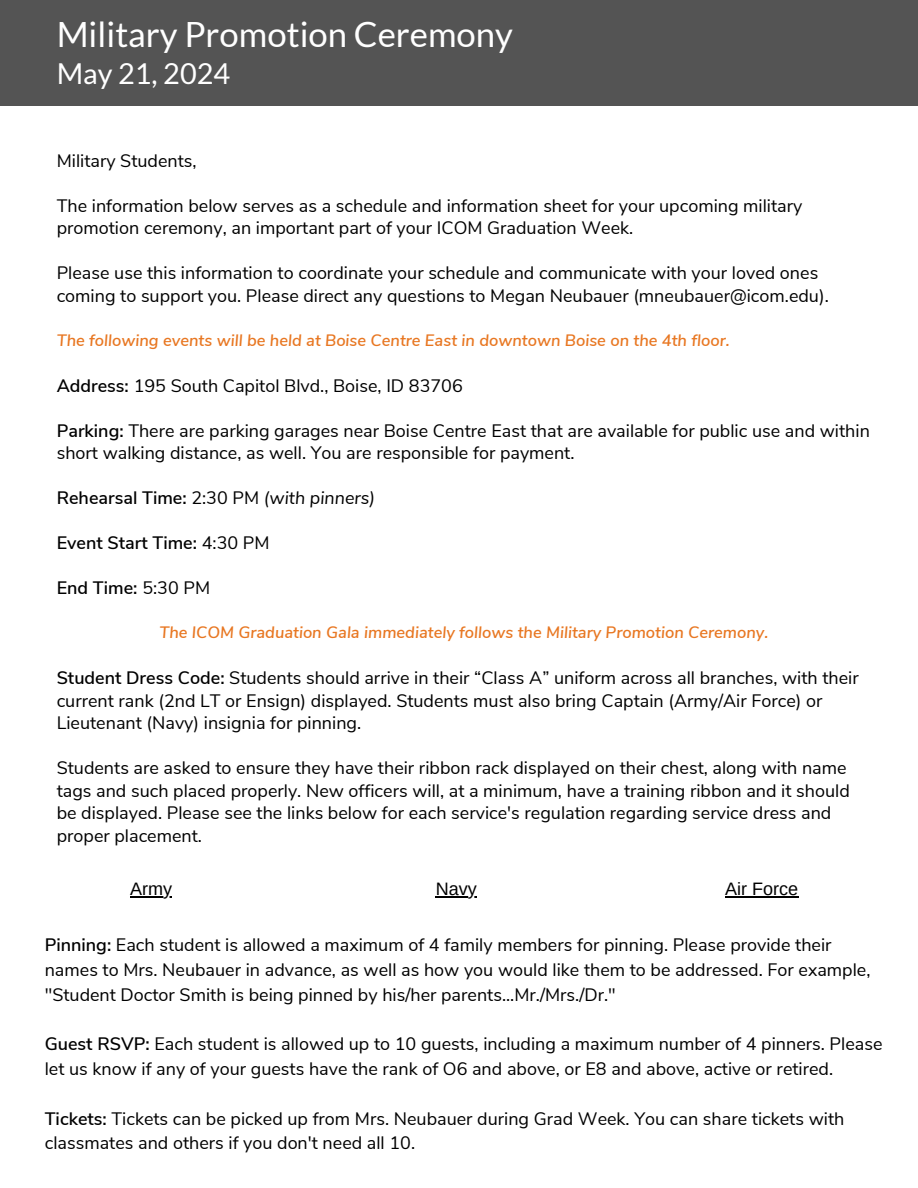
<style>
.page{position:relative;width:918px;height:1188px;background:#fff}
.page>*{position:absolute;margin:0;border:0;box-sizing:border-box;transform-origin:0 0}
.t1{font:34.8px "Lato";color:#fff}
.t2{font:28.8px "Lato";color:#fff}
.t3{font:18px/22.5px "Nunito Sans";color:#000}
.t4{font:600 18px "Nunito Sans";color:#000}
.t5{font:18px "Arimo";color:#000}
.t6{font:italic 600 16.5px "Nunito Sans";color:#e87722}
.s1{font-weight:600}
.s2{font-weight:400}
.s3{font-weight:400;font-style:italic}
</style>
<div class="page">
<div style="left:0;top:0;width:918px;height:105px;background:#545454"></div>
<hr style="left:130px;top:897px;width:42px;height:1px;background:#000">
<hr style="left:436px;top:897px;width:41px;height:1px;background:#000">
<hr style="left:725px;top:897px;width:73px;height:1px;background:#000">
<p class="t1" style="left:57px;top:13px;width:458px">Military Promotion Ceremony</p>
<p class="t2" style="left:57px;top:56px;width:175px">May 21, 2024</p>
<p class="t3" style="left:57px;top:150px;width:141px">Military Students,</p>
<p class="t3" style="left:57px;top:195px;width:747px">The information below serves as a schedule and information sheet for your upcoming military promotion ceremony, an important part of your ICOM Graduation Week.</p>
<p class="t3" style="left:57px;top:262px;width:774px">Please use this information to coordinate your schedule and communicate with your loved ones coming to support you. Please direct any questions to Megan Neubauer (mneubauer@icom.edu).</p>
<p class="t6" style="left:57px;top:329px;width:674px">The following events will be held at Boise Centre East in downtown Boise on the 4th floor.</p>
<p class="t3" style="left:57px;top:375px;width:408px"><span class="s1">Address:</span> 195 South Capitol Blvd., Boise, ID 83706</p>
<p class="t3" style="left:57px;top:420px;width:815px"><span class="s1">Parking:</span> There are parking garages near Boise Centre East that are available for public use and within short walking distance, as well. You are responsible for payment.</p>
<p class="t4" style="left:57px;top:486px;width:320px">Rehearsal Time: <span class="s2">2:30 PM</span> <span class="s3">(with pinners)</span></p>
<p class="t4" style="left:57px;top:531px;width:214px">Event Start Time: <span class="s2">4:30 PM</span></p>
<p class="t4" style="left:57px;top:576px;width:155px">End Time: <span class="s2">5:30 PM</span></p>
<p class="t6" style="left:159px;top:621px;width:610px">The ICOM Graduation Gala immediately follows the Military Promotion Ceremony.</p>
<p class="t3" style="left:57px;top:667px;width:804px"><span class="s1">Student Dress Code:</span> Students should arrive in their “Class A” uniform across all branches, with their current rank (2nd LT or Ensign) displayed. Students must also bring Captain (Army/Air Force) or<br>Lieutenant (Navy) insignia for pinning.</p>
<p class="t3" style="left:57px;top:757px;width:795px">Students are asked to ensure they have their ribbon rack displayed on their chest, along with name tags and such placed properly. New officers will, at a minimum, have a training ribbon and it should be displayed. Please see the links below for each service's regulation regarding service dress and proper placement.</p>
<p class="t5" style="left:130px;top:879px;width:43px">Army</p>
<p class="t5" style="left:436px;top:879px;width:43px">Navy</p>
<p class="t5" style="left:725px;top:879px;width:74px">Air Force</p>
<p class="t3" style="left:45px;top:933px;width:827px;line-height:24.8px"><span class="s1">Pinning:</span> Each student is allowed a maximum of 4 family members for pinning. Please provide their names to Mrs. Neubauer in advance, as well as how you would like them to be addressed. For example, "Student Doctor Smith is being pinned by his/her parents...Mr./Mrs./Dr."</p>
<p class="t3" style="left:45px;top:1032px;width:839px;line-height:24.8px"><span class="s1">Guest RSVP:</span> Each student is allowed up to 10 guests, including a maximum number of 4 pinners. Please let us know if any of your guests have the rank of O6 and above, or E8 and above, active or retired.</p>
<p class="t3" style="left:45px;top:1106px;width:801px;line-height:24.8px"><span class="s1">Tickets:</span> Tickets can be picked up from Mrs. Neubauer during Grad Week. You can share tickets with classmates and others if you don't need all 10.</p>
</div>
